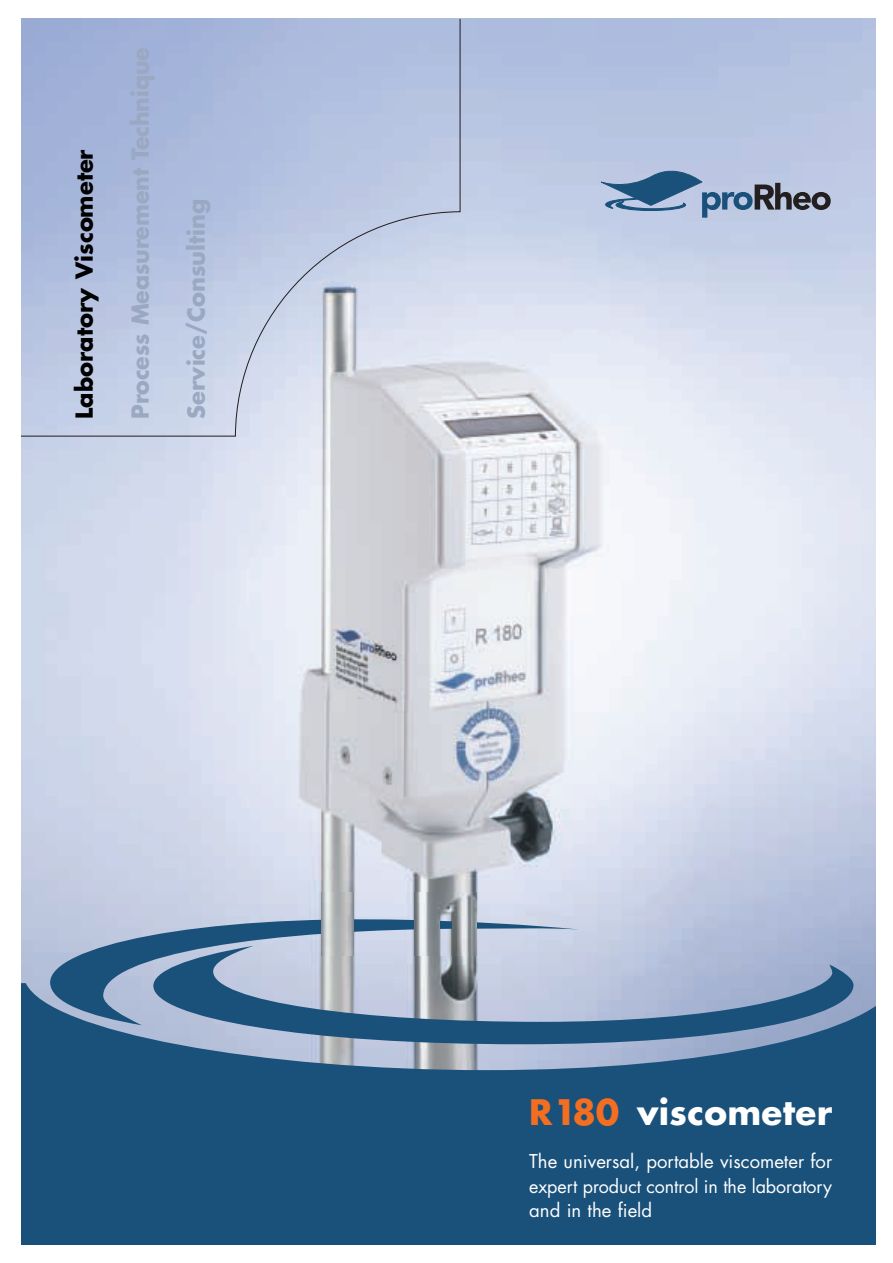
<style>
.page{position:relative;width:893px;height:1263px;background:#fff}
.page>*{position:absolute;margin:0;border:0;box-sizing:border-box;transform-origin:0 0}
.t1{font:700 34.2px "Futura";letter-spacing:.01em;color:#fff}
.t2{font:700 22.8px "Futura";letter-spacing:-.005em;color:#9ba8c1}
.t3{font:700 22.8px "Futura";color:#000}
.t4{font:18.6px "Futura";color:#fff}
.t5{font:18.3px "Futura";letter-spacing:-.005em;color:#fff}
.s1{color:#f36e21}
</style>
<div class="page">
<img style="left:22px;top:19px;width:853px;height:964px">
<svg style="left:600px;top:162px;width:230px;height:56px;background:#90a3bf"></svg>
<svg style="left:50px;top:915px;width:529px;height:68px;background:#849ebb"></svg>
<svg style="left:153px;top:946px;width:700px;height:37px;background:#aab7cf"></svg>
<svg style="left:22px;top:983px;width:853px;height:261px;background:#33638a"></svg>
<svg style="left:22px;top:20px;width:439px;height:417px;background:#b8c4e0"></svg>
<img style="left:322px;top:892px;width:32px;height:64px">
<img style="left:414px;top:892px;width:62px;height:64px">
<svg style="left:441px;top:915px;width:10px;height:17px"></svg>
<p class="t3" style="left:74px;top:419px;width:271px;rotate:-90deg">Laboratory Viscometer</p>
<p class="t2" style="left:130px;top:419px;width:373px;rotate:-90deg">Process Measurement Technique</p>
<p class="t2" style="left:186px;top:419px;width:222px;rotate:-90deg">Service/Consulting</p>
<h1 class="t1" style="left:529px;top:1097px;width:304px"><span class="s1">R180</span> viscometer</h1>
<p class="t4" style="left:529px;top:1153px;width:304px">The universal, portable viscometer for</p>
<p class="t5" style="left:529px;top:1177px;width:304px">expert product control in the laboratory</p>
<p class="t4" style="left:529px;top:1202px;width:124px">and in the field</p>
</div>
